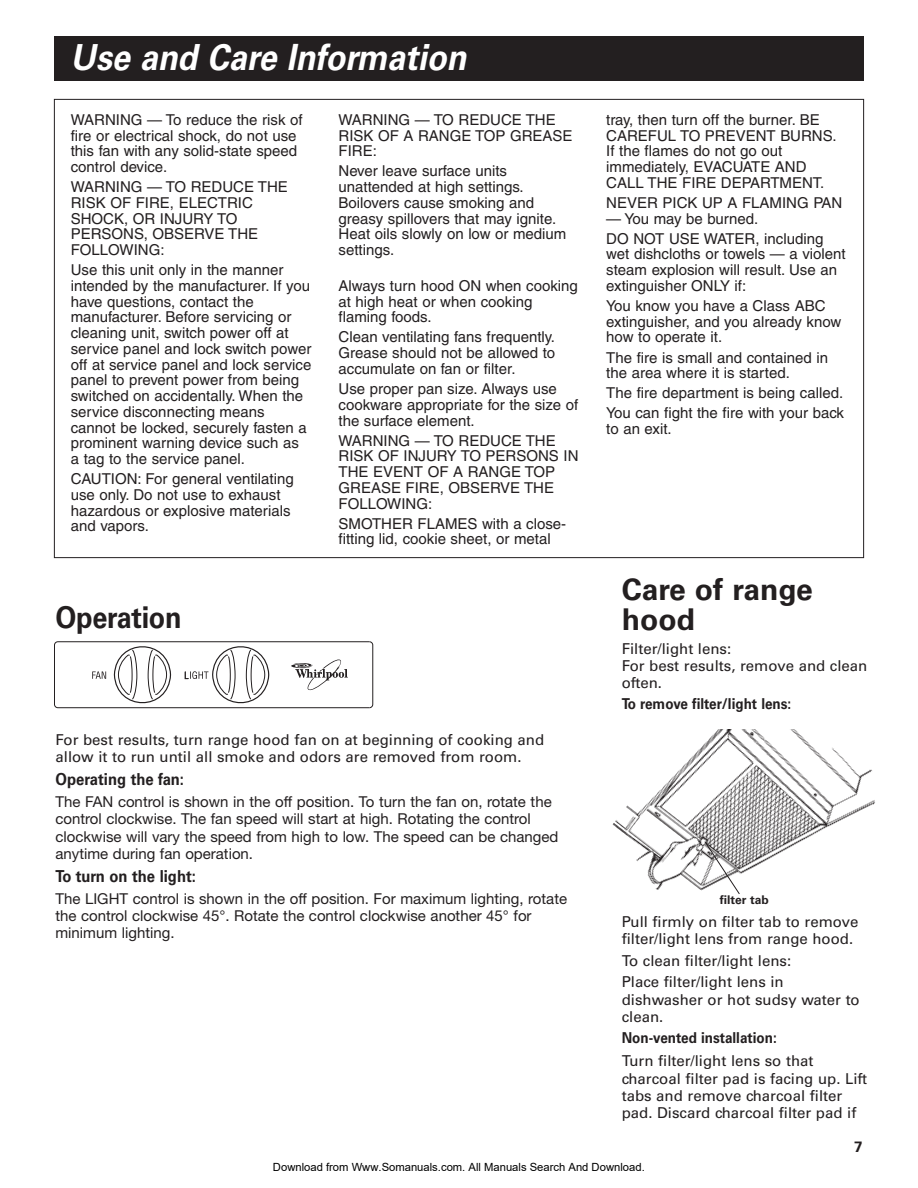
<style>
.page{position:relative;width:918px;height:1188px;background:#fff}
.page>*{position:absolute;margin:0;border:0;box-sizing:border-box;transform-origin:0 0}
.t1{font:italic 700 36px "Univers";color:#fff;scale:.9 1}
.t2{font:700 30px/30px "Univers";letter-spacing:-.01em;color:#231f20}
.t3{font:700 30px "Univers";letter-spacing:-.01em;color:#231f20;scale:.9 1}
.t4{font:700 16.5px "Univers";color:#231f20;scale:.9 1}
.t5{font:15px/15.8px "Helvetica";color:#231f20}
.t6{font:15px/17.2px "Univers";color:#231f20}
.t7{font:15px/17.2px "Helvetica Neue";color:#231f20}
.t8{font:700 15px "Univers";color:#231f20;scale:.9 1}
.t9{font:700 15px "Univers";color:#231f20}
.t10{font:700 12px "Univers";color:#231f20}
.t11{font:11.25px "Arial";color:#000}
</style>
<div class="page">
<div style="left:54px;top:36px;width:810px;height:45px;background:#231f20"></div>
<svg style="left:54px;top:641px;width:320px;height:68px"></svg>
<img style="left:612px;top:729px;width:263px;height:162px">
<svg style="left:704px;top:841px;width:36px;height:53px"></svg>
<h1 class="t1" style="left:70px;top:44px;width:448px">Use and Care Information</h1>
<p class="t5" style="left:71px;top:113px;width:233px">WARNING — To reduce the risk of fire or electrical shock, do not use this fan with any solid-state speed control device.</p>
<p class="t5" style="left:71px;top:180px;width:219px">WARNING — TO REDUCE THE<br>RISK OF FIRE, ELECTRIC<br>SHOCK, OR INJURY TO<br>PERSONS, OBSERVE THE<br>FOLLOWING:</p>
<p class="t5" style="left:71px;top:263px;width:242px">Use this unit only in the manner intended by the manufacturer. If you have questions, contact the manufacturer. Before servicing or cleaning unit, switch power off at service panel and lock switch power off at service panel and lock service panel to prevent power from being switched on accidentally. When the service disconnecting means cannot be locked, securely fasten a prominent warning device such as<br>a tag to the service panel.</p>
<p class="t5" style="left:71px;top:473px;width:224px">CAUTION: For general ventilating use only. Do not use to exhaust hazardous or explosive materials and vapors.</p>
<h2 class="t3" style="left:56px;top:606px;width:142px">Operation</h2>
<p class="t5" style="left:339px;top:113px;width:236px">WARNING — TO REDUCE THE<br>RISK OF A RANGE TOP GREASE<br>FIRE:</p>
<p class="t5" style="left:339px;top:165px;width:229px">Never leave surface units unattended at high settings.<br>Boilovers cause smoking and greasy spillovers that may ignite.<br>Heat oils slowly on low or medium settings.</p>
<p class="t5" style="left:339px;top:279px;width:241px">Always turn hood ON when cooking at high heat or when cooking flaming foods.</p>
<p class="t5" style="left:339px;top:331px;width:218px;text-align:justify">Clean ventilating fans frequently.<br>Grease should not be allowed to accumulate on fan or filter.</p>
<p class="t5" style="left:339px;top:382px;width:241px">Use proper pan size. Always use cookware appropriate for the size of the surface element.</p>
<p class="t5" style="left:339px;top:434px;width:241px">WARNING — TO REDUCE THE<br>RISK OF INJURY TO PERSONS IN<br>THE EVENT OF A RANGE TOP<br>GREASE FIRE, OBSERVE THE<br>FOLLOWING:</p>
<p class="t5" style="left:339px;top:517px;width:229px">SMOTHER FLAMES with a close&shy;fitting lid, cookie sheet, or metal</p>
<p class="t6" style="left:55px;top:733px;width:490px">For best results, turn range hood fan on at beginning of cooking and allow it to run until all smoke and odors are removed from room.</p>
<p class="t4" style="left:56px;top:773px;width:144px">Operating the fan:</p>
<p class="t7" style="left:56px;top:795px;width:504px">The FAN control is shown in the off position. To turn the fan on, rotate the control clockwise. The fan speed will start at high. Rotating the control clockwise will vary the speed from high to low. The speed can be changed anytime during fan operation.</p>
<p class="t4" style="left:56px;top:870px;width:158px">To turn on the light:</p>
<p class="t7" style="left:56px;top:891px;width:513px">The LIGHT control is shown in the off position. For maximum lighting, rotate the control clockwise 45°. Rotate the control clockwise another 45° for minimum lighting.</p>
<p class="t5" style="left:606px;top:113px;width:232px">tray, then turn off the burner. BE<br>CAREFUL TO PREVENT BURNS.<br>If the flames do not go out immediately, EVACUATE AND<br>CALL THE FIRE DEPARTMENT.</p>
<p class="t5" style="left:606px;top:196px;width:238px">NEVER PICK UP A FLAMING PAN</p>
<p class="t5" style="left:606px;top:210px;width:219px;line-height:20.1px">— You may be burned.<br>DO NOT USE WATER, including</p>
<p class="t5" style="left:606px;top:248px;width:241px">wet dishcloths or towels — a violent steam explosion will result. Use an extinguisher ONLY if:</p>
<p class="t5" style="left:606px;top:299px;width:237px">You know you have a Class ABC extinguisher, and you already know how to operate it.</p>
<p class="t5" style="left:606px;top:351px;width:223px">The fire is small and contained in the area where it is started.</p>
<p class="t5" style="left:606px;top:384px;width:239px;line-height:20.1px">The fire department is being called.<br>You can fight the fire with your back</p>
<p class="t5" style="left:606px;top:422px;width:67px">to an exit.</p>
<h2 class="t2" style="left:622px;top:577px;width:193px">Care of range hood</h2>
<p class="t6" style="left:622px;top:641px;width:247px">Filter/light lens:<br>For best results, remove and clean often.</p>
<p class="t8" style="left:622px;top:698px;width:190px">To remove filter/light lens:</p>
<p class="t10" style="left:720px;top:895px;width:50px">filter tab</p>
<p class="t6" style="left:622px;top:914px;width:238px">Pull firmly on filter tab to remove filter/light lens from range hood.</p>
<p class="t6" style="left:622px;top:951px;width:171px;line-height:21.6px">To clean filter/light lens:<br>Place filter/light lens in</p>
<p class="t6" style="left:622px;top:992px;width:240px">dishwasher or hot sudsy water to clean.</p>
<p class="t8" style="left:622px;top:1032px;width:174px">Non-vented installation:</p>
<p class="t6" style="left:622px;top:1054px;width:247px">Turn filter/light lens so that charcoal filter pad is facing up. Lift tabs and remove charcoal filter pad. Discard charcoal filter pad if</p>
<p class="t9" style="left:854px;top:1142px;width:10px">7</p>
<p class="t11" style="left:273px;top:1160px;width:373px">Download from Www.Somanuals.com. All Manuals Search And Download.</p>
</div>
